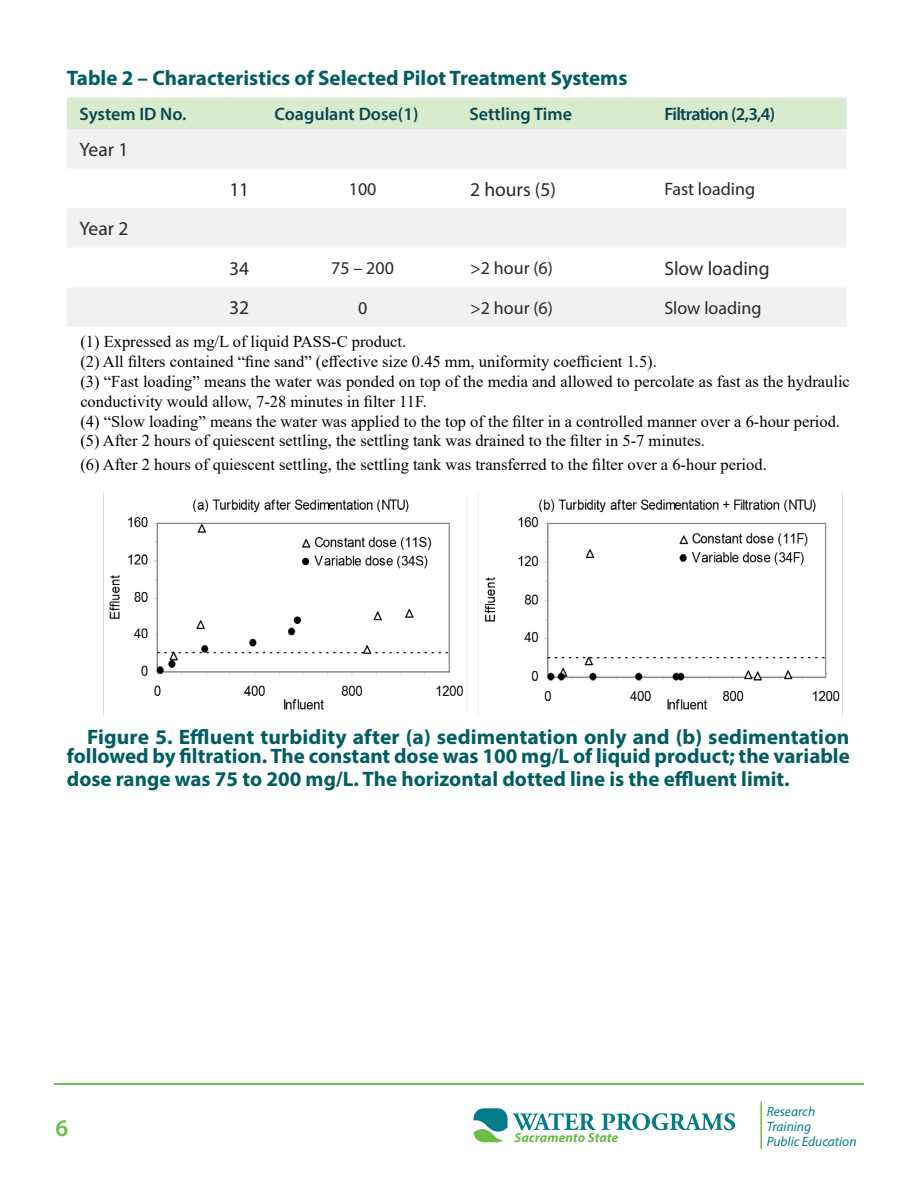
<style>
.page{position:relative;width:918px;height:1188px;background:#fff}
.page>*{position:absolute;margin:0;border:0;box-sizing:border-box;transform-origin:0 0}
.t1{font:600 24px "Myriad Pro";color:#6bbe4a}
.basic_p{font:700 21px/19.5px "Myriad Pro";color:#005e62;text-align:right}
.Table_title_h3{font:700 21px "Myriad Pro";color:#005e62}
.table_cells_p{font:19.5px "Myriad Pro";color:#292829}
.table_cells_highlighted_p{font:19.5px "Myriad Pro";color:#292829}
.table_cells_p-2{font:18px "Myriad Pro";color:#292829}
.table_head_p{font:600 18px "Myriad Pro";color:#084751}
.table_head_p-2{font:600 18px "Myriad Pro";letter-spacing:-.04em;color:#084751}
.basic_p-2{font:16.5px/19.8px "Times New Roman";color:#000}
.t2{font:italic 13.5px/15px "Myriad Pro";color:#007c8a}
</style>
<div class="page">
<hr style="left:760px;top:1102px;width:2px;height:47px;background:#6cbe4b">
<svg style="left:474px;top:1108px;width:261px;height:34px"></svg>
<hr style="left:54px;top:1084px;width:810px;height:1px;background:#6ebe4a">
<svg style="left:67px;top:98px;width:780px;height:70px"></svg>
<div style="left:67px;top:208px;width:779px;height:119px;background:#f1f1f2"></div>
<svg style="left:67px;top:248px;width:779px;height:39px"></svg>
<img style="left:103px;top:492px;width:740px;height:223px">
<p class="Table_title_h3" style="left:67px;top:64px;width:562px">Table 2 – Characteristics of Selected Pilot Treatment Systems</p>
<p class="table_head_p" style="left:80px;top:103px;width:108px">System ID No.</p>
<p class="table_head_p" style="left:275px;top:103px;width:145px">Coagulant Dose(1)</p>
<p class="table_head_p" style="left:469px;top:103px;width:104px">Settling Time</p>
<p class="table_head_p-2" style="left:664px;top:103px;width:112px">Filtration (2,3,4)</p>
<p class="table_cells_highlighted_p" style="left:80px;top:137px;width:50px">Year 1</p>
<p class="table_cells_p" style="left:229px;top:177px;width:21px">11</p>
<p class="table_cells_p-2" style="left:349px;top:178px;width:29px">100</p>
<p class="table_cells_p" style="left:470px;top:177px;width:87px">2 hours (5)</p>
<p class="table_cells_p-2" style="left:664px;top:178px;width:92px">Fast loading</p>
<p class="table_cells_p" style="left:80px;top:217px;width:50px">Year 2</p>
<p class="table_cells_p" style="left:229px;top:256px;width:22px">34</p>
<p class="table_cells_p-2" style="left:331px;top:257px;width:64px">75 – 200</p>
<p class="table_cells_p-2" style="left:470px;top:257px;width:84px">&gt;2 hour (6)</p>
<p class="table_cells_p" style="left:664px;top:256px;width:107px">Slow loading</p>
<p class="table_cells_p" style="left:229px;top:296px;width:22px">32</p>
<p class="table_cells_p-2" style="left:358px;top:297px;width:11px">0</p>
<p class="table_cells_p-2" style="left:470px;top:297px;width:84px">&gt;2 hour (6)</p>
<p class="table_cells_p-2" style="left:664px;top:297px;width:99px">Slow loading</p>
<p class="basic_p-2" style="left:80px;top:332px;width:328px">(1) Expressed as mg/L of liquid PASS-C product.</p>
<p class="basic_p-2" style="left:80px;top:351px;width:578px">(2) All filters contained “fine sand” (effective size 0.45 mm, uniformity coefficient 1.5).</p>
<p class="basic_p-2" style="left:80px;top:371px;width:771px">(3) “Fast loading” means the water was ponded on top of the media and allowed to percolate as fast as the hydraulic conductivity would allow, 7-28 minutes in filter 11F.</p>
<p class="basic_p-2" style="left:80px;top:411px;width:761px">(4) “Slow loading” means the water was applied to the top of the filter in a controlled manner over a 6-hour period.</p>
<p class="basic_p-2" style="left:80px;top:431px;width:626px">(5) After 2 hours of quiescent settling, the settling tank was drained to the filter in 5-7 minutes.</p>
<p class="basic_p-2" style="left:80px;top:454px;width:688px">(6) After 2 hours of quiescent settling, the settling tank was transferred to the filter over a 6-hour period.</p>
<p class="basic_p" style="left:67px;top:726px;width:785px">Figure 5. Effluent turbidity after (a) sedimentation only and (b) sedimentation followed by filtration. The constant dose was 100 mg/L of liquid product; the variable</p>
<p class="basic_p" style="left:67px;top:769px;width:724px">dose range was 75 to 200 mg/L. The horizontal dotted line is the effluent limit.</p>
<h1 class="t1" style="left:56px;top:1112px;width:14px">6</h1>
<p class="t2" style="left:767px;top:1104px;width:91px">Research<br>Training<br>Public Education</p>
</div>
